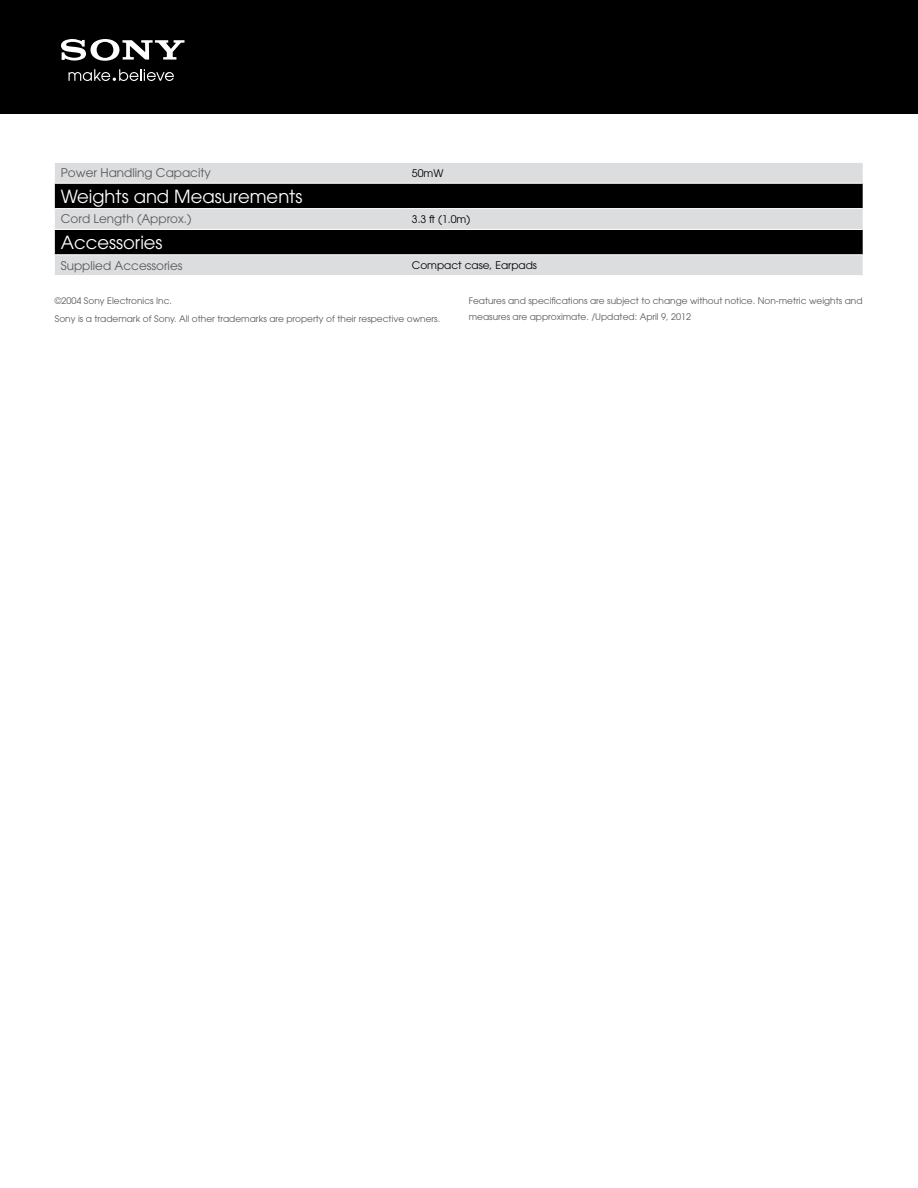
<style>
.page{position:relative;width:918px;height:1188px;background:#fff}
.page>*{position:absolute;margin:0;border:0;box-sizing:border-box;transform-origin:0 0}
.t1{font:18px "ITC Avant Garde Std";color:#fff}
.t2{font:12px "ITC Avant Garde Std";color:#58595b}
.t3{font:10.5px "ITC Avant Garde Std";color:#000}
.t4{font:9px/17.4px "ITC Avant Garde Std";color:#58595b}
</style>
<div class="page">
<div style="left:0;top:0;width:918px;height:113px;background:#000"></div>
<svg style="left:69px;top:69px;width:105px;height:12px"></svg>
<svg style="left:61px;top:39px;width:124px;height:22px"></svg>
<div style="left:55px;top:163px;width:808px;height:112px;background:#dcddde"></div>
<svg style="left:55px;top:184px;width:808px;height:70px;background:#404141"></svg>
<hr style="left:55px;top:183px;width:351px;height:1px;background:#fff">
<hr style="left:406px;top:183px;width:457px;height:1px;background:#fff">
<hr style="left:55px;top:208px;width:351px;height:1px;background:#fff">
<hr style="left:406px;top:208px;width:457px;height:1px;background:#fff">
<hr style="left:55px;top:229px;width:351px;height:1px;background:#fff">
<hr style="left:406px;top:229px;width:457px;height:1px;background:#fff">
<hr style="left:55px;top:254px;width:351px;height:1px;background:#fff">
<hr style="left:406px;top:254px;width:457px;height:1px;background:#fff">
<h2 class="t2" style="left:61px;top:165px;width:152px">Power Handling Capacity</h2>
<p class="t3" style="left:412px;top:166px;width:33px">50mW</p>
<h1 class="t1" style="left:61px;top:185px;width:243px">Weights and Measurements</h1>
<h2 class="t2" style="left:61px;top:212px;width:132px">Cord Length (Approx.)</h2>
<p class="t3" style="left:412px;top:213px;width:60px">3.3 ft (1.0m)</p>
<h1 class="t1" style="left:61px;top:231px;width:103px">Accessories</h1>
<h2 class="t2" style="left:61px;top:258px;width:123px">Supplied Accessories</h2>
<p class="t3" style="left:412px;top:259px;width:127px">Compact case, Earpads</p>
<p class="t4" style="left:55px;top:292px;width:387px">©2004 Sony Electronics Inc.<br>Sony is a trademark of Sony. All other trademarks are property of their respective owners.</p>
<p class="t4" style="left:469px;top:293px;width:395px;line-height:15.3px">Features and specifications are subject to change without notice. Non-metric weights and measures are approximate. /Updated: April 9, 2012</p>
</div>
